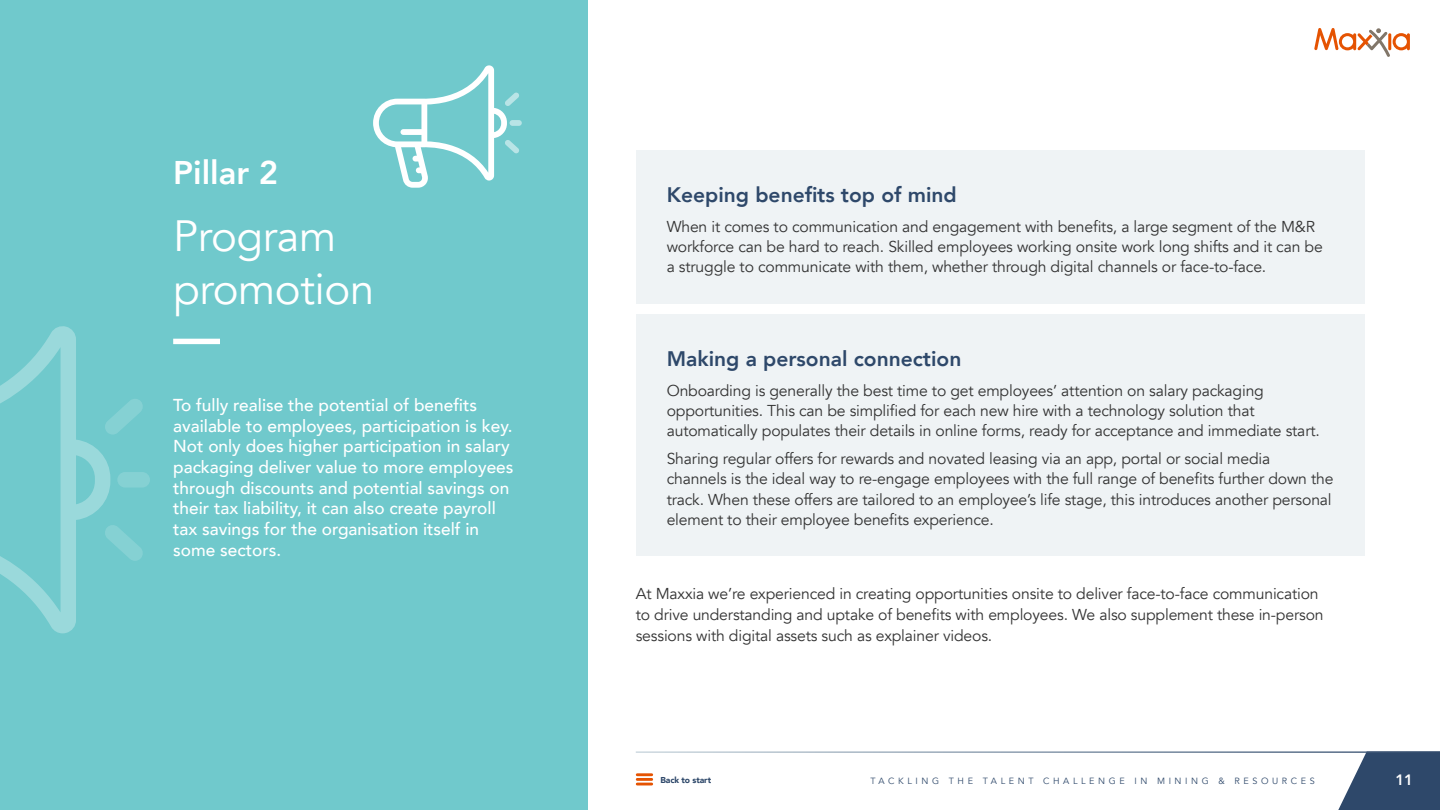
<style>
.page{position:relative;width:1440px;height:810px;background:#fff}
.page>*{position:absolute;margin:0;border:0;box-sizing:border-box;transform-origin:0 0}
.t1{font:43.65px/52.4px "Avenir";letter-spacing:-.01em;color:#fff}
.t2{font:800 32.78px "Avenir";color:#fff}
.t3{font:800 21px "Avenir";color:#2e486a}
.t4{font:500 17.25px/20.7px "Avenir";color:#fff}
.t5{font:15.75px/20.2px "Avenir";letter-spacing:-.01em;color:#333}
.t6{font:800 15px "Avenir";color:#fff}
.t7{font:9px "Avenir";letter-spacing:.4em;color:#2e486a}
.t8{font:900 8.55px "Avenir";letter-spacing:-.01em;color:#2e486a}
</style>
<div class="page">
<svg style="left:1338px;top:753px;width:102px;height:57px;background:#4a617e"></svg>
<svg style="left:1314px;top:28px;width:96px;height:29px"></svg>
<hr style="left:637px;top:773px;width:15px;height:3px;background:#e55302">
<hr style="left:637px;top:778px;width:15px;height:3px;background:#e55302">
<svg style="left:637px;top:783px;width:15px;height:2px"></svg>
<div style="left:0;top:0;width:588px;height:810px;background:#70c9cc"></div>
<div style="left:173px;top:339px;width:47px;height:5px;background:#fff"></div>
<div style="left:636px;top:150px;width:728px;height:153px;background:#eff3f5"></div>
<div style="left:636px;top:314px;width:728px;height:242px;background:#eff3f5"></div>
<svg style="left:373px;top:65px;width:146px;height:123px"></svg>
<div style="left:510px;top:120px;width:12px;height:6px;background:#b8e4e6;border-radius:3px"></div>
<svg style="left:0;top:326px;width:143px;height:308px"></svg>
<div style="left:117px;top:472px;width:33px;height:16px;background:#85d1d3;border-radius:8px"></div>
<h2 class="t2" style="left:173px;top:147px;width:107px">Pillar 2</h2>
<h1 class="t1" style="left:173px;top:211px;width:203px">Program promotion</h1>
<p class="t4" style="left:173px;top:394px;width:342px">To fully realise the potential of benefits available to employees, participation is key.<br>Not only does higher participation in salary packaging deliver value to more employees through discounts and potential savings on their tax liability, it can also create payroll tax savings for the organisation itself in some sectors.</p>
<h3 class="t3" style="left:667px;top:178px;width:292px">Keeping benefits top of mind</h3>
<p class="t5" style="left:667px;top:217px;width:658px">When it comes to communication and engagement with benefits, a large segment of the M&amp;R workforce can be hard to reach. Skilled employees working onsite work long shifts and it can be a struggle to communicate with them, whether through digital channels or face-to-face.</p>
<h3 class="t3" style="left:667px;top:342px;width:296px">Making a personal connection</h3>
<p class="t5" style="left:667px;top:381px;width:655px">Onboarding is generally the best time to get employees’ attention on salary packaging opportunities. This can be simplified for each new hire with a technology solution that automatically populates their details in online forms, ready for acceptance and immediate start.</p>
<p class="t5" style="left:667px;top:449px;width:668px">Sharing regular offers for rewards and novated leasing via an app, portal or social media channels is the ideal way to re-engage employees with the full range of benefits further down the track. When these offers are tailored to an employee’s life stage, this introduces another personal element to their employee benefits experience.</p>
<p class="t5" style="left:636px;top:583px;width:689px;line-height:21px">At Maxxia we’re experienced in creating opportunities onsite to deliver face-to-face communication to drive understanding and uptake of benefits with employees. We also supplement these in-person sessions with digital assets such as explainer videos.</p>
<p class="t8" style="left:660px;top:772px;width:52px">Back to start</p>
<p class="t7" style="left:870px;top:775px;width:446px">TACKLING THE TALENT CHALLENGE IN MINING &amp; RESOURCES</p>
<p class="t6" style="left:1395px;top:768px;width:19px">11</p>
</div>
